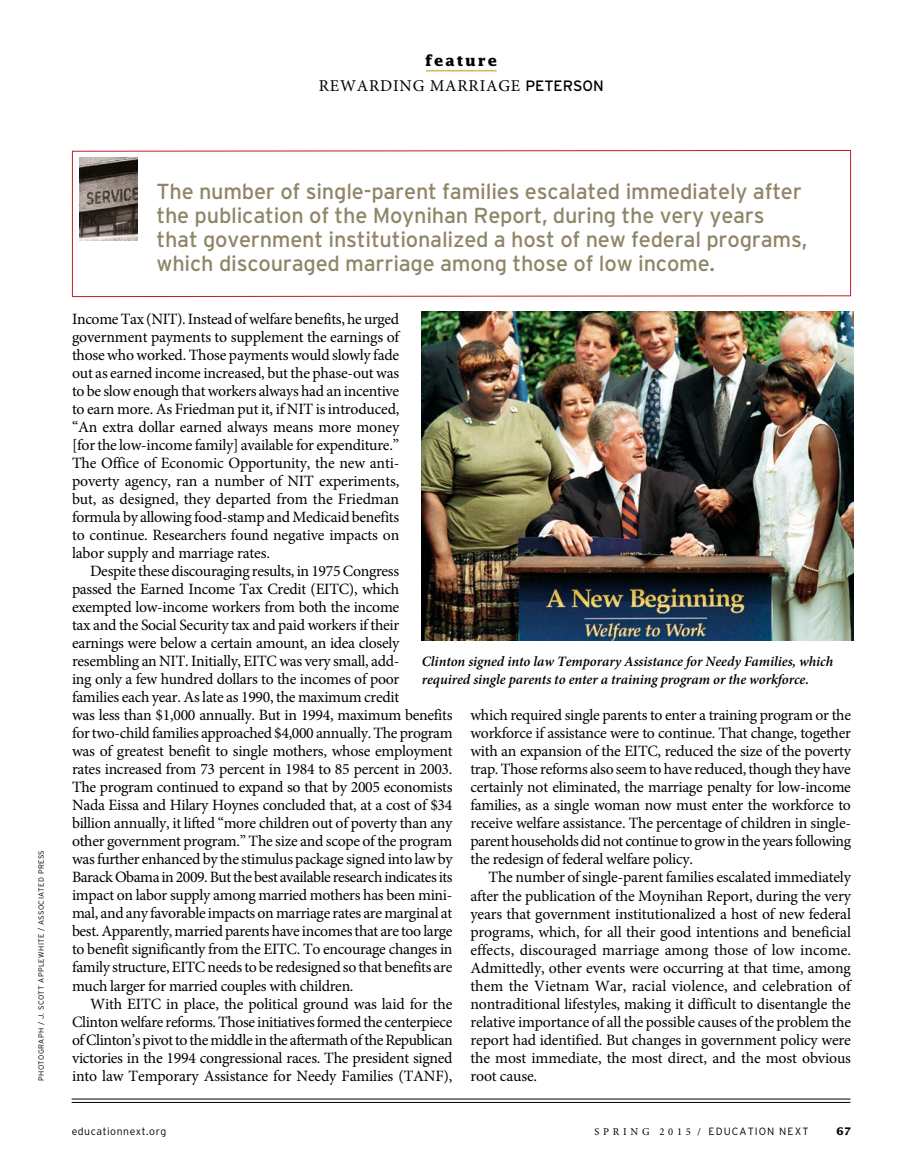
<style>
.page{position:relative;width:905px;height:1175px;background:#fff}
.page>*{position:absolute;margin:0;border:0;box-sizing:border-box;transform-origin:0 0}
.t1{font:21.75px/24px "Interstate";letter-spacing:-.01em;color:#8f8668}
.t2{font:16.5px "Minion Pro";letter-spacing:.05em;color:#000001}
.t3{font:15.75px/18px "Minion Pro";letter-spacing:-.02em;color:#000001;text-align:justify}
.t4{font:700 15px "Lucida";letter-spacing:.12em;color:#000001}
.t5{font:italic 600 14.25px/18px "Minion Pro";letter-spacing:-.005em;color:#000001}
.t6{font:300 10.5px "Interstate";letter-spacing:.1em;color:#000001}
.t7{font:300 10.5px "Interstate";letter-spacing:.05em;color:#000001}
.t8{font:700 10.5px "Lucida";color:#000001}
.t9{font:300 7.5px "Interstate";letter-spacing:.05em;color:#000001}
.s1{font-family:"Interstate";font-size:15px}
.s2{font-family:"Minion Pro";font-weight:400}
</style>
<div class="page">
<hr style="left:72px;top:1102px;width:778px;height:1px;background:#000001">
<hr style="left:72px;top:1098px;width:778px;height:1px;background:#000001">
<hr style="left:426px;top:70px;width:70px;height:1px;background:#b09e07">
<svg style="left:72px;top:150px;width:779px;height:147px"></svg>
<img style="left:80px;top:158px;width:57px;height:82px">
<img style="left:422px;top:312px;width:431px;height:328px">
<p class="t4" style="left:425px;top:51px;width:74px">feature</p>
<p class="t2" style="left:319px;top:75px;width:287px">REWARDING MARRIAGE <span class="s1">PETERSON</span></p>
<p class="t9" style="left:37px;top:1080px;width:232px;rotate:-90deg">PHOTOGRAPH / J. SCOTT APPLEWHITE / ASSOCIATED PRESS</p>
<p class="t1" style="left:156px;top:179px;width:652px">The number of single-parent families escalated immediately after the publication of the Moynihan Report, during the very years that government institutionalized a host of new federal programs, which discouraged marriage among those of low income.</p>
<p class="t3" style="left:72px;top:310px;width:329px">Income Tax (NIT). Instead of welfare benefits, he urged government payments to supplement the earnings of those who worked. Those payments would slowly fade out as earned income increased, but the phase-out was to be slow enough that workers always had an incentive to earn more. As Friedman put it, if NIT is introduced, “An extra dollar earned always means more money [for the low-income family] available for expenditure.” The Office of Economic Opportunity, the new anti&shy;poverty agency, ran a number of NIT experiments, but, as designed, they departed from the Friedman formula by allowing food-stamp and Medicaid benefits to continue. Researchers found negative impacts on labor supply and marriage rates.</p>
<p class="t3" style="left:72px;top:562px;width:382px;text-align:left;text-indent:18px">Despite these discouraging results, in 1975 Congress<br>passed the Earned Income Tax Credit (EITC), which exempted low-income workers from both the income<br>tax and the Social Security tax and paid workers if their earnings were below a certain amount, an idea closely resembling an NIT. Initially, EITC was very small, add-<br>ing only a few hundred dollars to the incomes of poor<br>families each year. As late as 1990, the maximum credit<br>was less than $1,000 annually. But in 1994, maximum benefits for two-child families approached $4,000 annually. The program was of greatest benefit to single mothers, whose employment rates increased from 73 percent in 1984 to 85 percent in 2003.<br>The program continued to expand so that by 2005 economists Nada Eissa and Hilary Hoynes concluded that, at a cost of $34 billion annually, it lifted “more children out of poverty than any other government program.” The size and scope of the program was further enhanced by the stimulus package signed into law by Barack Obama in 2009. But the best available research indicates its impact on labor supply among married mothers has been mini&shy;mal, and any favorable impacts on marriage rates are marginal at best. Apparently, married parents have incomes that are too large to benefit significantly from the EITC. To encourage changes in family structure, EITC needs to be redesigned so that benefits are much larger for married couples with children.</p>
<p class="t3" style="left:72px;top:994px;width:382px;text-indent:18px">With EITC in place, the political ground was laid for the Clinton welfare reforms. Those initiatives formed the centerpiece of Clinton’s pivot to the middle in the aftermath of the Republican victories in the 1994 congressional races. The president signed into law Temporary Assistance for Needy Families (TANF),</p>
<p class="t5" style="left:422px;top:652px;width:413px">Clinton signed into law Temporary Assistance for Needy Families, which required single parents to enter a training program or the workforce.</p>
<p class="t3" style="left:470px;top:706px;width:382px">which required single parents to enter a training program or the workforce if assistance were to continue. That change, together with an expansion of the EITC, reduced the size of the poverty trap. Those reforms also seem to have reduced, though they have certainly not eliminated, the marriage penalty for low-income families, as a single woman now must enter the workforce to receive welfare assistance. The percentage of children in single&shy;parent households did not continue to grow in the years following the redesign of federal welfare policy.</p>
<p class="t3" style="left:470px;top:868px;width:382px;text-indent:18px">The number of single-parent families escalated immediately after the publication of the Moynihan Report, during the very years that government institutionalized a host of new federal programs, which, for all their good intentions and beneficial effects, discouraged marriage among those of low income.<br>Admittedly, other events were occurring at that time, among them the Vietnam War, racial violence, and celebration of nontraditional lifestyles, making it difficult to disentangle the relative importance of all the possible causes of the problem the report had identified. But changes in government policy were the most immediate, the most direct, and the most obvious root cause.</p>
<p class="t7" style="left:72px;top:1125px;width:96px">educationnext.org</p>
<p class="t6" style="left:594px;top:1125px;width:216px"><span class="s2">S P R I N G 2 0 1 5 /</span> EDUCATION NEXT</p>
<p class="t8" style="left:836px;top:1124px;width:16px">67</p>
</div>
